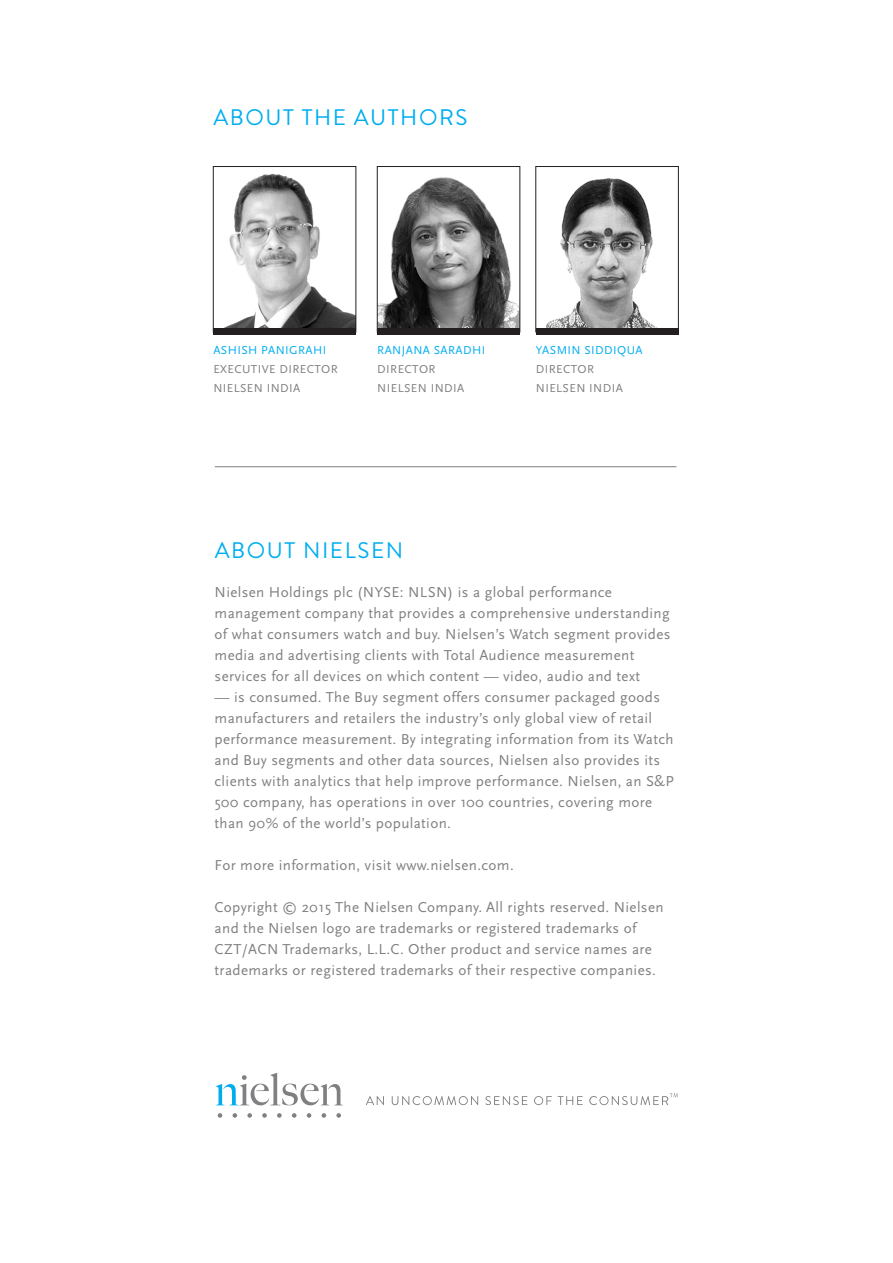
<style>
.page{position:relative;width:893px;height:1263px;background:#fff}
.page>*{position:absolute;margin:0;border:0;box-sizing:border-box;transform-origin:0 0}
.In-text_pull_quote{font:22.5px "Brandon Grotesque";letter-spacing:.07em;color:#00aeef}
.Body_copy{font:15px/21px "Scala Sans OT";letter-spacing:.025em;color:#808083}
.Source{font:12px/18.8px "Scala Sans OT";letter-spacing:.035em;color:#808083}
.Source-2{font:12px/18.8px "Scala Sans OT";letter-spacing:.035em;color:#00aeef}
.s1{color:#00aeef}
.s2{color:#808083}
</style>
<div class="page">
<svg style="left:216px;top:1073px;width:127px;height:32px"></svg>
<svg style="left:218px;top:1113px;width:4px;height:5px"></svg>
<svg style="left:233px;top:1113px;width:4px;height:5px"></svg>
<svg style="left:247px;top:1113px;width:5px;height:5px"></svg>
<svg style="left:262px;top:1113px;width:5px;height:5px"></svg>
<svg style="left:277px;top:1113px;width:5px;height:5px"></svg>
<svg style="left:292px;top:1113px;width:4px;height:5px"></svg>
<svg style="left:307px;top:1113px;width:4px;height:5px"></svg>
<svg style="left:336px;top:1113px;width:5px;height:5px"></svg>
<svg style="left:322px;top:1113px;width:4px;height:5px"></svg>
<svg style="left:366px;top:1093px;width:312px;height:12px"></svg>
<hr style="left:215px;top:466px;width:462px;height:1px;background:#808083">
<img style="left:215px;top:173px;width:139px;height:156px">
<div style="left:213px;top:166px;width:143px;height:166px;border:1px solid #231f20"></div>
<img style="left:379px;top:177px;width:139px;height:152px">
<div style="left:377px;top:166px;width:143px;height:166px;border:1px solid #231f20"></div>
<img style="left:547px;top:178px;width:120px;height:151px">
<div style="left:536px;top:166px;width:143px;height:166px;border:1px solid #231f20"></div>
<div style="left:213px;top:329px;width:143px;height:6px;background:#231f20"></div>
<div style="left:377px;top:329px;width:143px;height:6px;background:#231f20"></div>
<div style="left:536px;top:329px;width:142px;height:6px;background:#231f20"></div>
<p class="In-text_pull_quote" style="left:213px;top:102px;width:256px">ABOUT THE AUTHORS</p>
<p class="Source" style="left:213px;top:341px;width:126px"><span class="s1">ASHISH PANIGRAHI<br></span>EXECUTIVE DIRECTOR<br>NIELSEN INDIA</p>
<p class="Source-2" style="left:377px;top:341px;width:110px">RANJANA SARADHI<br><span class="s2">DIRECTOR</span></p>
<p class="Source" style="left:377px;top:379px;width:88px">NIELSEN INDIA</p>
<p class="Source-2" style="left:536px;top:341px;width:108px">YASMIN SIDDIQUA<br><span class="s2">DIRECTOR</span></p>
<p class="Source" style="left:536px;top:379px;width:88px">NIELSEN INDIA</p>
<p class="In-text_pull_quote" style="left:215px;top:534px;width:190px">ABOUT NIELSEN</p>
<p class="Body_copy" style="left:215px;top:582px;width:457px">Nielsen Holdings plc (NYSE: NLSN) is a global performance management company that provides a comprehensive understanding of what consumers watch and buy. Nielsen’s Watch segment provides media and advertising clients with Total Audience measurement services for all devices on which content — video, audio and text</p>
<p class="Body_copy" style="left:215px;top:687px;width:461px">— is consumed. The Buy segment offers consumer packaged goods manufacturers and retailers the industry’s only global view of retail performance measurement. By integrating information from its Watch and Buy segments and other data sources, Nielsen also provides its clients with analytics that help improve performance. Nielsen, an S&amp;P 500 company, has operations in over 100 countries, covering more than 90% of the world’s population.</p>
<p class="Body_copy" style="left:215px;top:855px;width:301px">For more information, visit www.nielsen.com.</p>
<p class="Body_copy" style="left:215px;top:897px;width:450px">Copyright © 2015 The Nielsen Company. All rights reserved. Nielsen and the Nielsen logo are trademarks or registered trademarks of CZT/ACN Trademarks, L.L.C. Other product and service names are trademarks or registered trademarks of their respective companies.</p>
</div>
